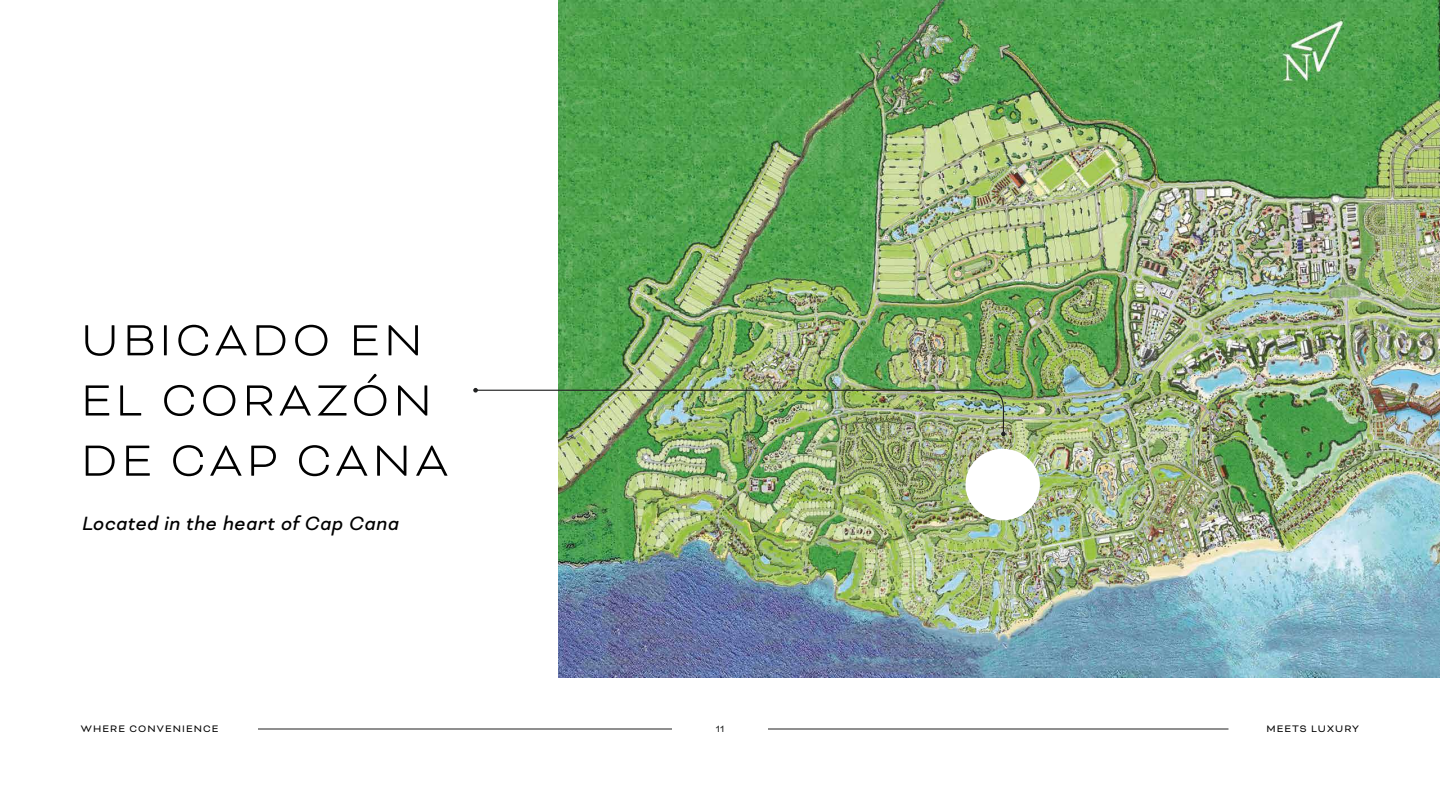
<style>
.page{position:relative;width:1440px;height:810px;background:#fff}
.page>*{position:absolute;margin:0;border:0;box-sizing:border-box;transform-origin:0 0}
.t1{font:300 50.18px/60.2px "Bicyclette";letter-spacing:.08em;color:#000}
.t2{font:italic 22.12px "Bicyclette";letter-spacing:.02em;color:#000}
.t3{font:10.88px "Bicyclette";letter-spacing:.1em;color:#000}
.t4{font:10.5px "Bicyclette";color:#212222}
</style>
<div class="page">
<img style="left:558px;top:0;width:882px;height:677px">
<hr style="left:258px;top:729px;width:414px;height:1px;background:#202121">
<hr style="left:768px;top:729px;width:460px;height:1px;background:#202121">
<div style="left:965px;top:449px;width:75px;height:71px;background:#fff;border-radius:50%"></div>
<svg style="left:974px;top:455px;width:57px;height:59px"></svg>
<img style="left:473px;top:388px;width:533px;height:48px">
<div style="left:970px;top:452px;width:65px;height:65px;background:#fff;border-radius:50%"></div>
<h1 class="t1" style="left:81px;top:310px;width:369px">UBICADO EN<br>EL CORAZÓN<br>DE CAP CANA</h1>
<h2 class="t2" style="left:81px;top:510px;width:319px">Located in the heart of Cap Cana</h2>
<p class="t3" style="left:81px;top:723px;width:139px">WHERE CONVENIENCE</p>
<p class="t4" style="left:716px;top:723px;width:10px">11</p>
<p class="t3" style="left:1266px;top:723px;width:94px">MEETS LUXURY</p>
</div>
